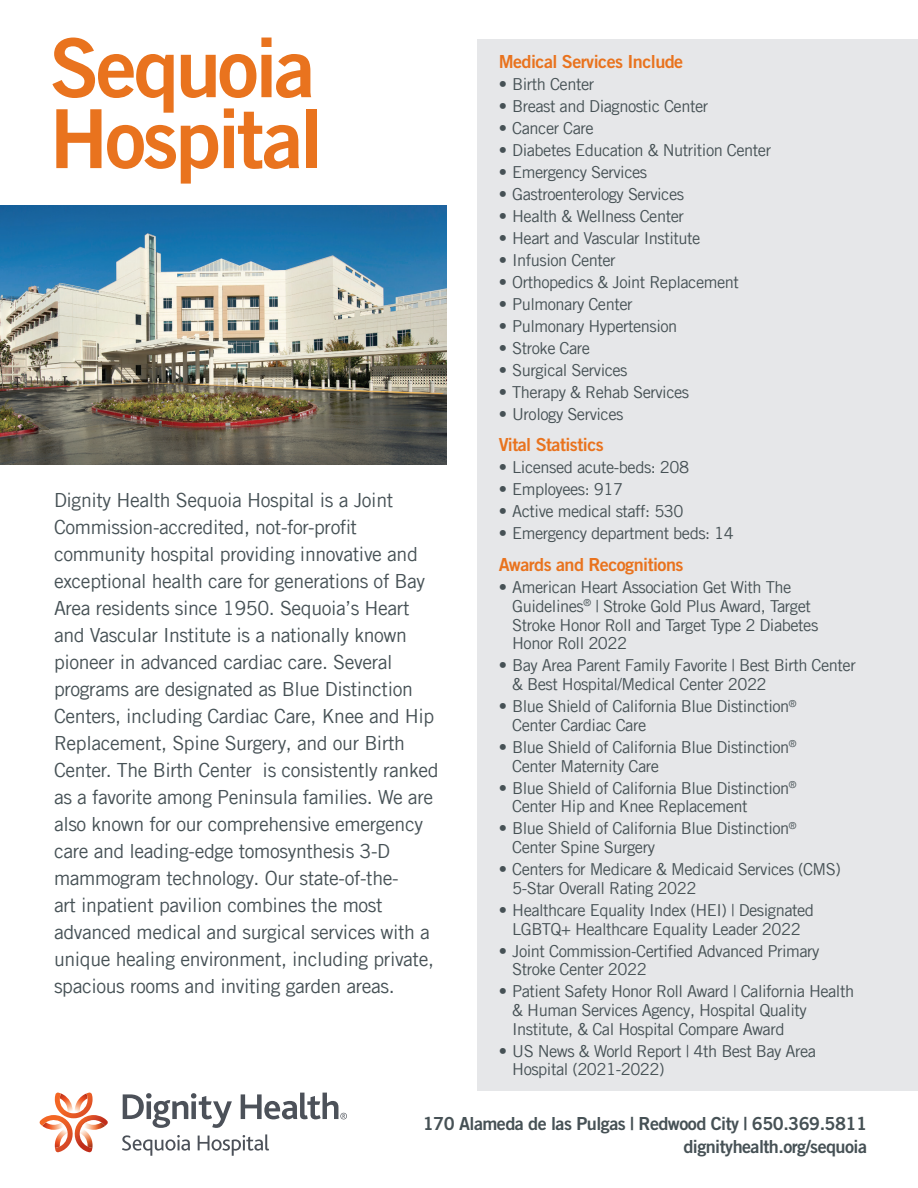
<style>
.page{position:relative;width:918px;height:1188px;background:#fff}
.page>*{position:absolute;margin:0;border:0;box-sizing:border-box;transform-origin:0 0}
.t1{font:81.45px/70.9px "Trade Gothic LT Pro Bd 2";letter-spacing:-.04em;color:#e9731e}
.t2{font:19.5px/27px "Trade Gothic LT Com";letter-spacing:-.02em;color:#465155}
.t3{font:18px/22.5px "Trade Gothic LT Pro Bd 2";letter-spacing:-.03em;color:#465155;text-align:right}
.t4{font:18px "Trade Gothic LT Pro Bd 2";letter-spacing:-.03em;color:#e9731e}
.t5{font:16.5px/18.8px "Trade Gothic LT Com";letter-spacing:-.03em;color:#465155}
</style>
<div class="page">
<div style="left:477px;top:39px;width:441px;height:1052px;background:#e6e7e9"></div>
<svg style="left:39px;top:1093px;width:69px;height:60px"></svg>
<img style="left:82px;top:1126px;width:23px;height:4px">
<img style="left:82px;top:1122px;width:23px;height:4px">
<svg style="left:122px;top:1135px;width:68px;height:21px"></svg>
<svg style="left:198px;top:1134px;width:71px;height:22px"></svg>
<svg style="left:123px;top:1093px;width:109px;height:35px"></svg>
<svg style="left:241px;top:1093px;width:106px;height:26px"></svg>
<img style="left:0;top:205px;width:446px;height:260px">
<h1 class="t1" style="left:50px;top:31px;width:275px">Sequoia<br>Hospital</h1>
<p class="t4" style="left:499px;top:50px;width:186px">Medical Services Include</p>
<p class="t5" style="left:499px;top:74px;width:97px">• Birth Center</p>
<p class="t5" style="left:499px;top:96px;width:211px">• Breast and Diagnostic Center</p>
<p class="t5" style="left:499px;top:118px;width:97px">• Cancer Care</p>
<p class="t5" style="left:499px;top:140px;width:274px">• Diabetes Education &amp; Nutrition Center</p>
<p class="t5" style="left:499px;top:162px;width:150px">• Emergency Services</p>
<p class="t5" style="left:499px;top:184px;width:187px">• Gastroenterology Services</p>
<p class="t5" style="left:499px;top:206px;width:187px">• Health &amp; Wellness Center</p>
<p class="t5" style="left:499px;top:228px;width:203px">• Heart and Vascular Institute</p>
<p class="t5" style="left:499px;top:250px;width:119px">• Infusion Center</p>
<p class="t5" style="left:499px;top:272px;width:242px">• Orthopedics &amp; Joint Replacement</p>
<p class="t5" style="left:499px;top:294px;width:135px">• Pulmonary Center</p>
<p class="t5" style="left:499px;top:316px;width:180px">• Pulmonary Hypertension</p>
<p class="t5" style="left:499px;top:338px;width:93px">• Stroke Care</p>
<p class="t5" style="left:499px;top:360px;width:130px">• Surgical Services</p>
<p class="t5" style="left:499px;top:382px;width:192px">• Therapy &amp; Rehab Services</p>
<p class="t5" style="left:499px;top:404px;width:126px">• Urology Services</p>
<p class="t4" style="left:499px;top:434px;width:107px">Vital Statistics</p>
<p class="t5" style="left:499px;top:458px;width:192px">• Licensed acute-beds: 208</p>
<p class="t5" style="left:499px;top:480px;width:126px">• Employees: 917</p>
<p class="t5" style="left:499px;top:502px;width:186px">• Active medical staff: 530</p>
<p class="t5" style="left:499px;top:524px;width:237px">• Emergency department beds: 14</p>
<p class="t4" style="left:499px;top:554px;width:186px">Awards and Recognitions</p>
<p class="t5" style="left:512px;top:578px;width:308px;text-indent:-13px">• American Heart Association Get With The Guidelines<sup>®</sup> | Stroke Gold Plus Award, Target Stroke Honor Roll and Target Type 2 Diabetes Honor Roll 2022</p>
<p class="t5" style="left:512px;top:656px;width:345px;text-indent:-13px">• Bay Area Parent Family Favorite | Best Birth Center &amp; Best Hospital/Medical Center 2022</p>
<p class="t5" style="left:512px;top:697px;width:286px;text-indent:-14px">• Blue Shield of California Blue Distinction<sup>®<br></sup>Center Cardiac Care</p>
<p class="t5" style="left:512px;top:737px;width:286px;text-indent:-13px">• Blue Shield of California Blue Distinction<sup>®<br></sup>Center Maternity Care</p>
<p class="t5" style="left:512px;top:778px;width:286px;text-indent:-13px">• Blue Shield of California Blue Distinction<sup>®<br></sup>Center Hip and Knee Replacement</p>
<p class="t5" style="left:512px;top:819px;width:286px;text-indent:-13px">• Blue Shield of California Blue Distinction<sup>®<br></sup>Center Spine Surgery</p>
<p class="t5" style="left:512px;top:860px;width:330px;text-indent:-13px">• Centers for Medicare &amp; Medicaid Services (CMS)<br>5-Star Overall Rating 2022</p>
<p class="t5" style="left:499px;top:900px;width:317px;text-align:center">• Healthcare Equality Index (HEI) | Designated<br>LGBTQ+ Healthcare Equality Leader 2022</p>
<p class="t5" style="left:512px;top:941px;width:309px;text-indent:-13px">• Joint Commission-Certified Advanced Primary<br>Stroke Center 2022</p>
<p class="t5" style="left:512px;top:982px;width:344px;text-indent:-13px">• Patient Safety Honor Roll Award | California Health &amp; Human Services Agency, Hospital Quality<br>Institute, &amp; Cal Hospital Compare Award</p>
<p class="t5" style="left:512px;top:1041px;width:305px;text-indent:-13px">• US News &amp; World Report | 4th Best Bay Area<br>Hospital (2021-2022)</p>
<p class="t3" style="left:423px;top:1112px;width:446px">170 Alameda de las Pulgas | Redwood City | 650.369.5811 dignityhealth.org/sequoia</p>
<p class="t2" style="left:54px;top:486px;width:386px">Dignity Health Sequoia Hospital is a Joint Commission-accredited, not-for-profit community hospital providing innovative and exceptional health care for generations of Bay Area residents since 1950. Sequoia’s Heart and Vascular Institute is a nationally known pioneer in advanced cardiac care. Several programs are designated as Blue Distinction Centers, including Cardiac Care, Knee and Hip Replacement, Spine Surgery, and our Birth Center. The Birth Center is consistently ranked as a favorite among Peninsula families. We are also known for our comprehensive emergency care and leading-edge tomosynthesis 3-D mammogram technology. Our state-of-the-<br>art inpatient pavilion combines the most advanced medical and surgical services with a unique healing environment, including private, spacious rooms and inviting garden areas.</p>
</div>
